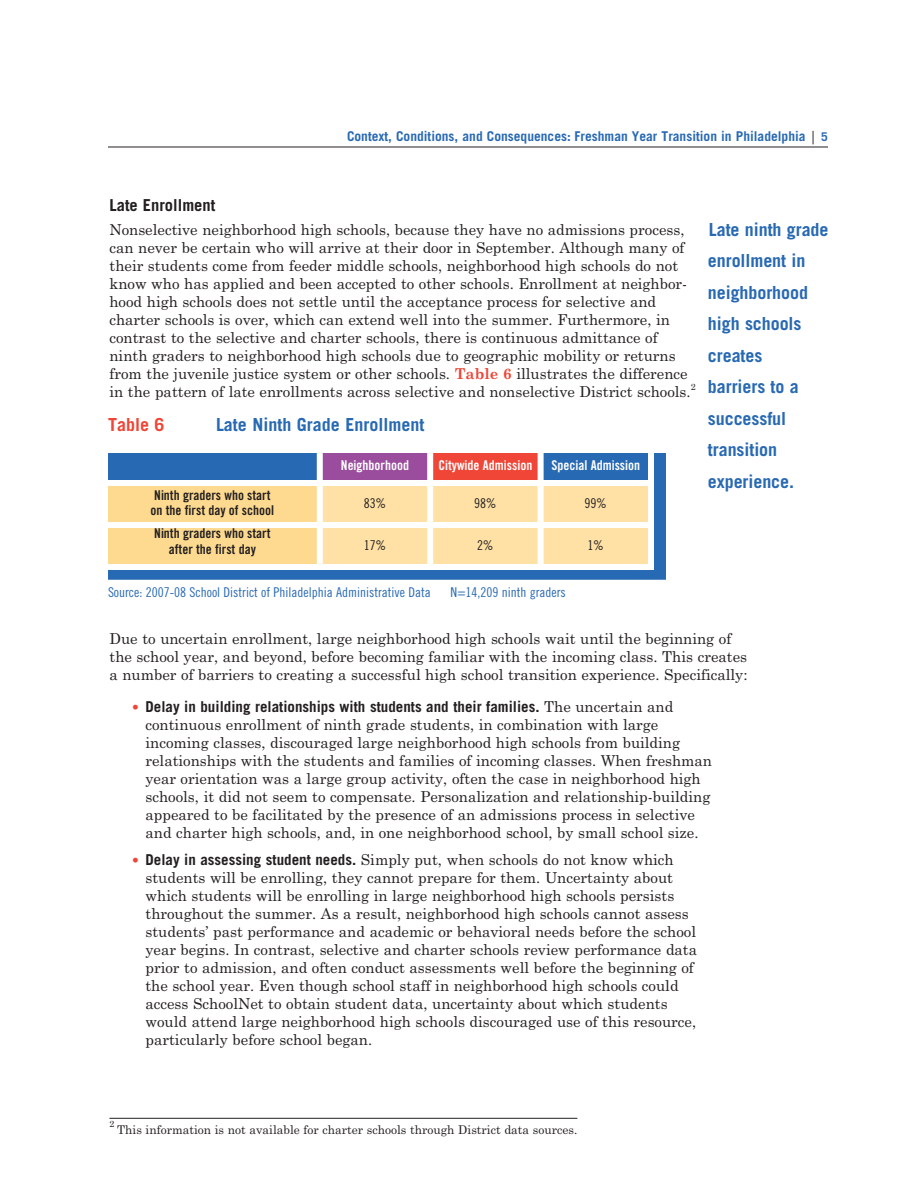
<style>
.page{position:relative;width:918px;height:1188px;background:#fff}
.page>*{position:absolute;margin:0;border:0;box-sizing:border-box;transform-origin:0 0}
.t1{font:700 18px/31.5px "Trade Gothic";letter-spacing:-.005em;color:#2869b3}
.t2{font:700 18px "Trade Gothic";color:#ef4637}
.t3{font:700 16.5px "Trade Gothic";color:#231f20}
.t4{font:15px/18px "Century Schoolbook";color:#231f20}
.t5{font:700 15px "Trade Gothic LT";color:#231f20}
.t6{font:13.5px "Trade Gothic Cond Eighteen";color:#2869b3}
.t7{font:13.5px/15px "Trade Gothic Bold Cond Twenty";color:#231f20}
.t8{font:700 13.5px "Trade Gothic";color:#2869b3}
.t9{font:13.5px "Trade Gothic Bold Cond Twenty";color:#fff}
.t10{font:13.5px "Trade Gothic Cond Eighteen";color:#231f20}
.t11{font:12px "Century Schoolbook";color:#231f20}
.t12{font:9px "Century Schoolbook";color:#231f20}
.s1{font-family:"Franklin Gothic";font-weight:400;font-stretch:condensed;color:#231f20}
.s2{font-family:"Trade Gothic LT";font-size:12px}
.s3{font-weight:700;color:#ef4637}
.s4{font-family:"Trade Gothic";font-weight:400;font-size:13.5px;color:#ef4637}
.s5{font-family:"Century Schoolbook";font-weight:400}
.s6{font-family:"Trade Gothic";font-size:13.5px;color:#ef4637}
.s7{font-family:"Trade Gothic LT";font-weight:700}
</style>
<div class="page">
<hr style="left:108px;top:147px;width:720px;height:1px;background:#231f20">
<div style="left:108px;top:453px;width:558px;height:127px;border:12px solid #2869b3"></div>
<div style="left:102px;top:447px;width:218px;height:36px;background:#2869b3"></div>
<div style="left:320px;top:447px;width:110px;height:36px;background:#9a4c9d"></div>
<div style="left:430px;top:447px;width:111px;height:36px;background:#ef4637"></div>
<div style="left:541px;top:447px;width:113px;height:36px;background:#2869b3"></div>
<div style="left:102px;top:483px;width:218px;height:42px;background:#feda90"></div>
<div style="left:320px;top:483px;width:110px;height:42px;background:#ffe1a5"></div>
<div style="left:430px;top:483px;width:111px;height:42px;background:#ffe1a5"></div>
<div style="left:541px;top:483px;width:113px;height:42px;background:#ffe1a5"></div>
<div style="left:102px;top:525px;width:218px;height:45px;background:#feda90"></div>
<div style="left:320px;top:525px;width:110px;height:45px;background:#ffe1a5"></div>
<div style="left:430px;top:525px;width:111px;height:45px;background:#ffe1a5"></div>
<div style="left:541px;top:525px;width:113px;height:45px;background:#ffe1a5"></div>
<div style="left:102px;top:447px;width:6px;height:123px;background:#fff"></div>
<div style="left:317px;top:447px;width:6px;height:123px;background:#fff"></div>
<div style="left:427px;top:447px;width:6px;height:123px;background:#fff"></div>
<div style="left:538px;top:447px;width:6px;height:123px;background:#fff"></div>
<div style="left:648px;top:447px;width:6px;height:123px;background:#fff"></div>
<div style="left:102px;top:447px;width:552px;height:6px;background:#fff"></div>
<div style="left:102px;top:480px;width:552px;height:6px;background:#fff"></div>
<div style="left:102px;top:522px;width:552px;height:6px;background:#fff"></div>
<div style="left:102px;top:564px;width:552px;height:6px;background:#fff"></div>
<hr style="left:110px;top:1118px;width:467px;height:1px;background:#231f20">
<p class="t8" style="left:347px;top:132px;width:482px">Context, Conditions, and Consequences: Freshman Year Transition in Philadelphia <span class="s1">|</span> <span class="s2">5</span></p>
<p class="t3" style="left:110px;top:199px;width:107px">Late Enrollment</p>
<p class="t4" style="left:109px;top:220px;width:588px">Nonselective neighborhood high schools, because they have no admissions process, can never be certain who will arrive at their door in September. Although many of their students come from feeder middle schools, neighborhood high schools do not know who has applied and been accepted to other schools. Enrollment at neighbor&shy;hood high schools does not settle until the acceptance process for selective and charter schools is over, which can extend well into the summer. Furthermore, in contrast to the selective and charter schools, there is continuous admittance of ninth graders to neighborhood high schools due to geographic mobility or returns from the juvenile justice system or other schools. <span class="s3">Table 6</span> illustrates the difference in the pattern of late enrollments across selective and nonselective District schools.<sup>2</sup></p>
<p class="t2" style="left:108px;top:418px;width:58px">Table 6</p>
<p class="t1" style="left:216px;top:410px;width:210px">Late Ninth Grade Enrollment</p>
<p class="t9" style="left:341px;top:460px;width:70px">Neighborhood</p>
<p class="t9" style="left:438px;top:460px;width:95px">Citywide Admission</p>
<p class="t9" style="left:551px;top:460px;width:90px">Special Admission</p>
<p class="t7" style="left:151px;top:489px;width:125px">Ninth graders who start on the first day of school</p>
<p class="t10" style="left:364px;top:498px;width:24px">83%</p>
<p class="t10" style="left:474px;top:498px;width:24px">98%</p>
<p class="t10" style="left:585px;top:498px;width:24px">99%</p>
<p class="t7" style="left:154px;top:526px;width:118px;line-height:16.5px;text-align:center">Ninth graders who start after the first day</p>
<p class="t10" style="left:364px;top:540px;width:24px">17%</p>
<p class="t10" style="left:477px;top:540px;width:18px">2%</p>
<p class="t10" style="left:588px;top:540px;width:18px">1%</p>
<p class="t6" style="left:108px;top:587px;width:324px">Source: 2007-08 School District of Philadelphia Administrative Data</p>
<p class="t6" style="left:451px;top:587px;width:117px">N=14,209 ninth graders</p>
<p class="t1" style="left:708px;top:215px;width:122px">Late ninth grade enrollment in neighborhood high schools creates<br>barriers to a successful transition experience.</p>
<p class="t4" style="left:109px;top:630px;width:640px">Due to uncertain enrollment, large neighborhood high schools wait until the beginning of the school year, and beyond, before becoming familiar with the incoming class. This creates a number of barriers to creating a successful high school transition experience. Specifically:</p>
<p class="t5" style="left:132px;top:697px;width:543px"><span class="s4">•</span> Delay in building relationships with students and their families. <span class="s5">The uncertain and</span></p>
<p class="t4" style="left:145px;top:715px;width:568px">continuous enrollment of ninth grade students, in combination with large incoming classes, discouraged large neighborhood high schools from building relationships with the students and families of incoming classes. When freshman year orientation was a large group activity, often the case in neighborhood high schools, it did not seem to compensate. Personalization and relationship-building appeared to be facilitated by the presence of an admissions process in selective and charter high schools, and, in one neighborhood school, by small school size.</p>
<p class="t4" style="left:145px;top:850px;width:553px;text-indent:-13px"><span class="s6">•</span> <span class="s7">Delay in assessing student needs.</span> Simply put, when schools do not know which students will be enrolling, they cannot prepare for them. Uncertainty about which students will be enrolling in large neighborhood high schools persists throughout the summer. As a result, neighborhood high schools cannot assess students’ past performance and academic or behavioral needs before the school year begins. In contrast, selective and charter schools review performance data prior to admission, and often conduct assessments well before the beginning of the school year. Even though school staff in neighborhood high schools could access SchoolNet to obtain student data, uncertainty about which students would attend large neighborhood high schools discouraged use of this resource, particularly before school began.</p>
<p class="t12" style="left:110px;top:1119px;width:7px">2</p>
<p class="t11" style="left:117px;top:1123px;width:462px">This information is not available for charter schools through District data sources.</p>
</div>
